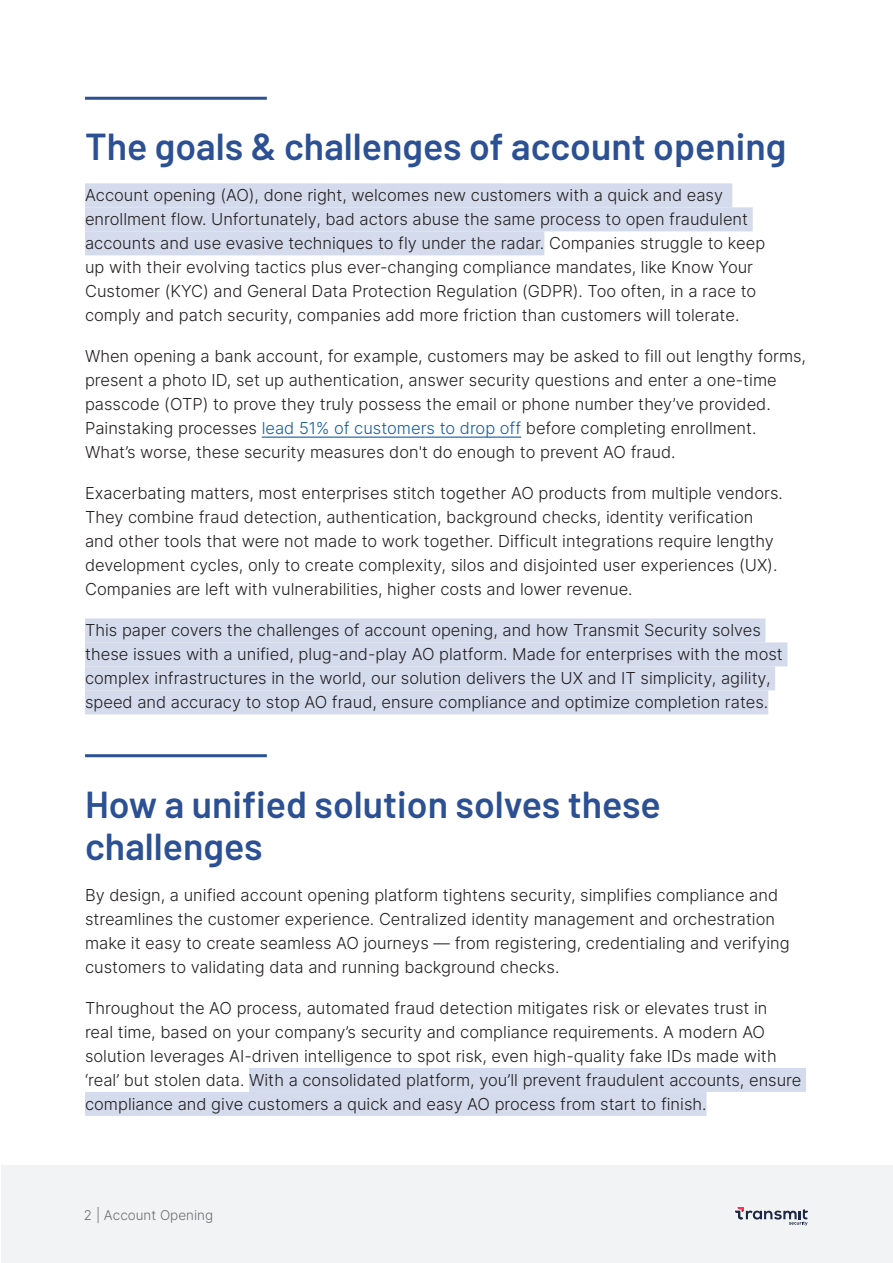
<style>
.page{position:relative;width:893px;height:1263px;background:#fff}
.page>*{position:absolute;margin:0;border:0;box-sizing:border-box;transform-origin:0 0}
.ratz{font:600 37.5px/42px "Barlow";color:#2c5094}
.ratz-2{font:300 16.5px/24px "Inter";color:#231f20}
.t1{font:300 13.5px "Inter";color:#6c6d70}
.s1{color:#175d9e}
</style>
<div class="page">
<div style="left:1px;top:1165px;width:891px;height:97px;background:#f2f3f4"></div>
<svg style="left:735px;top:1207px;width:73px;height:19px"></svg>
<div style="left:85px;top:183px;width:647px;height:24px;background:#d4dbec"></div>
<div style="left:85px;top:207px;width:668px;height:24px;background:#d4dbec"></div>
<div style="left:85px;top:231px;width:459px;height:24px;background:#d4dbec"></div>
<hr style="left:262px;top:437px;width:259px;height:1px;background:#175d9e">
<div style="left:85px;top:618px;width:680px;height:24px;background:#d4dbec"></div>
<div style="left:85px;top:642px;width:702px;height:24px;background:#d4dbec"></div>
<div style="left:85px;top:666px;width:690px;height:24px;background:#d4dbec"></div>
<div style="left:85px;top:690px;width:683px;height:24px;background:#d4dbec"></div>
<div style="left:249px;top:1068px;width:557px;height:24px;background:#d4dbec"></div>
<div style="left:85px;top:1092px;width:621px;height:24px;background:#d4dbec"></div>
<hr style="left:85px;top:97px;width:182px;height:3px;background:#2c5094">
<hr style="left:85px;top:754px;width:182px;height:3px;background:#2c5094">
<p class="ratz" style="left:85px;top:123px;width:703px">The goals &amp; challenges of account opening</p>
<p class="ratz-2" style="left:85px;top:183px;width:682px">Account opening (AO), done right, welcomes new customers with a quick and easy enrollment flow. Unfortunately, bad actors abuse the same process to open fraudulent accounts and use evasive techniques to fly under the radar. Companies struggle to keep up with their evolving tactics plus ever-changing compliance mandates, like Know Your Customer (KYC) and General Data Protection Regulation (GDPR). Too often, in a race to comply and patch security, companies add more friction than customers will tolerate.</p>
<p class="ratz-2" style="left:85px;top:344px;width:723px">When opening a bank account, for example, customers may be asked to fill out lengthy forms, present a photo ID, set up authentication, answer security questions and enter a one-time passcode (OTP) to prove they truly possess the email or phone number they’ve provided.<br>Painstaking processes <span class="s1">lead 51% of customers to drop off</span> before completing enrollment.<br>What’s worse, these security measures don't do enough to prevent AO fraud.</p>
<p class="ratz-2" style="left:85px;top:481px;width:699px">Exacerbating matters, most enterprises stitch together AO products from multiple vendors.<br>They combine fraud detection, authentication, background checks, identity verification and other tools that were not made to work together. Difficult integrations require lengthy development cycles, only to create complexity, silos and disjointed user experiences (UX).<br>Companies are left with vulnerabilities, higher costs and lower revenue.</p>
<p class="ratz-2" style="left:85px;top:618px;width:699px">This paper covers the challenges of account opening, and how Transmit Security solves these issues with a unified, plug-and-play AO platform. Made for enterprises with the most complex infrastructures in the world, our solution delivers the UX and IT simplicity, agility, speed and accuracy to stop AO fraud, ensure compliance and optimize completion rates.</p>
<p class="ratz" style="left:85px;top:780px;width:577px">How a unified solution solves these challenges</p>
<p class="ratz-2" style="left:85px;top:882px;width:706px">By design, a unified account opening platform tightens security, simplifies compliance and streamlines the customer experience. Centralized identity management and orchestration make it easy to create seamless AO journeys — from registering, credentialing and verifying customers to validating data and running background checks.</p>
<p class="ratz-2" style="left:85px;top:995px;width:718px">Throughout the AO process, automated fraud detection mitigates risk or elevates trust in<br>real time, based on your company’s security and compliance requirements. A modern AO solution leverages AI-driven intelligence to spot risk, even high-quality fake IDs made with ‘real’ but stolen data. With a consolidated platform, you’ll prevent fraudulent accounts, ensure compliance and give customers a quick and easy AO process from start to finish.</p>
<p class="t1" style="left:84px;top:1205px;width:131px">2 | Account Opening</p>
</div>
